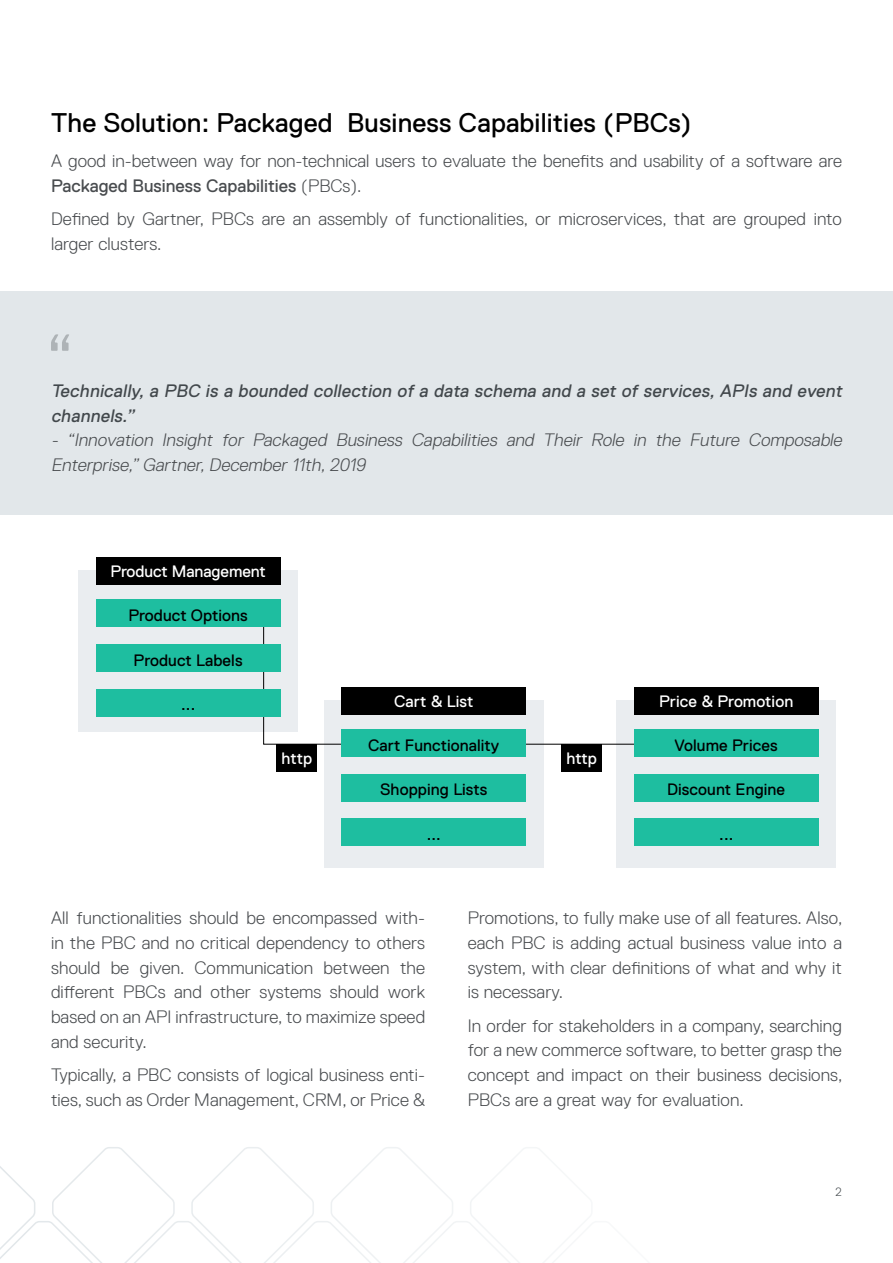
<style>
.page{position:relative;width:893px;height:1263px;background:#fff}
.page>*{position:absolute;margin:0;border:0;box-sizing:border-box;transform-origin:0 0}
.t1{font:27px "Replica Std";letter-spacing:.005em;color:#000}
.t2{font:300 18px/24.8px "Replica Std";letter-spacing:.005em;color:#494c4f}
.t3{font:italic 300 18px/24.8px "Replica Std";color:#494c4f}
.t4{font:italic 18px/24.8px "Replica Std";color:#42484c}
.t5{font:16.5px "Replica Std";letter-spacing:.005em;color:#000}
.t6{font:16.5px "Replica Std";letter-spacing:-.005em;color:#fff}
.t7{font:300 12px "Replica Std";color:#42484c}
.s1{font-weight:400}
</style>
<div class="page">
<div style="left:0;top:291px;width:893px;height:223px;background:#e2e7ea"></div>
<svg style="left:51px;top:334px;width:18px;height:17px"></svg>
<div style="left:276px;top:744px;width:41px;height:28px;background:#000"></div>
<div style="left:561px;top:744px;width:41px;height:28px;background:#000"></div>
<div style="left:324px;top:699px;width:219px;height:168px;background:#eaedf0"></div>
<div style="left:79px;top:570px;width:219px;height:161px;background:#eaedf0"></div>
<div style="left:617px;top:699px;width:219px;height:168px;background:#eaedf0"></div>
<div style="left:342px;top:687px;width:184px;height:27px;background:#000"></div>
<div style="left:96px;top:557px;width:184px;height:28px;background:#000"></div>
<div style="left:634px;top:687px;width:184px;height:27px;background:#000"></div>
<svg style="left:263px;top:614px;width:99px;height:131px"></svg>
<div style="left:96px;top:600px;width:184px;height:27px;background:#1ebea0"></div>
<div style="left:96px;top:644px;width:184px;height:28px;background:#1ebea0"></div>
<div style="left:96px;top:689px;width:184px;height:27px;background:#1ebea0"></div>
<hr style="left:514px;top:744px;width:125px;height:1px;background:#000">
<div style="left:634px;top:729px;width:184px;height:28px;background:#1ebea0"></div>
<div style="left:634px;top:774px;width:184px;height:27px;background:#1ebea0"></div>
<div style="left:634px;top:819px;width:184px;height:27px;background:#1ebea0"></div>
<div style="left:342px;top:729px;width:184px;height:28px;background:#1ebea0"></div>
<div style="left:342px;top:774px;width:184px;height:27px;background:#1ebea0"></div>
<div style="left:342px;top:819px;width:184px;height:27px;background:#1ebea0"></div>
<h1 class="t1" style="left:51px;top:107px;width:642px">The Solution: Packaged Business Capabilities (PBCs)</h1>
<p class="t2" style="left:51px;top:148px;width:792px">A good in-between way for non-technical users to evaluate the benefits and usability of a software are<br><span class="s1">Packaged Business Capabilities</span> (PBCs).</p>
<p class="t2" style="left:51px;top:206px;width:792px">Defined by Gartner, PBCs are an assembly of functionalities, or microservices, that are grouped into larger clusters.</p>
<p class="t4" style="left:51px;top:378px;width:796px">Technically, a PBC is a bounded collection of a data schema and a set of services, APIs and event channels.”</p>
<p class="t3" style="left:51px;top:428px;width:796px">- “Innovation Insight for Packaged Business Capabilities and Their Role in the Future Composable<br>Enterprise,”Gartner,December 11th,2019</p>
<p class="t6" style="left:110px;top:562px;width:157px">Product Management</p>
<p class="t5" style="left:128px;top:606px;width:121px">Product Options</p>
<p class="t5" style="left:134px;top:651px;width:110px">Product Labels</p>
<p class="t5" style="left:181px;top:695px;width:16px">...</p>
<p class="t6" style="left:394px;top:692px;width:81px">Cart &amp; List</p>
<p class="t5" style="left:368px;top:736px;width:133px">Cart Functionality</p>
<p class="t5" style="left:380px;top:780px;width:109px">Shopping Lists</p>
<p class="t5" style="left:427px;top:825px;width:16px">...</p>
<p class="t6" style="left:281px;top:749px;width:32px">http</p>
<p class="t6" style="left:566px;top:749px;width:32px">http</p>
<p class="t6" style="left:659px;top:692px;width:136px">Price &amp; Promotion</p>
<p class="t5" style="left:674px;top:736px;width:105px">Volume Prices</p>
<p class="t5" style="left:667px;top:780px;width:120px">Discount Engine</p>
<p class="t5" style="left:719px;top:825px;width:16px">...</p>
<p class="t2" style="left:51px;top:905px;width:376px;text-align:justify">All functionalities should be encompassed with&shy;in the PBC and no critical dependency to others should be given. Communication between the different PBCs and other systems should work based on an API infrastructure, to maximize speed and security.</p>
<p class="t2" style="left:51px;top:1062px;width:376px">Typically, a PBC consists of logical business enti&shy;ties, such as Order Management, CRM, or Price &amp;</p>
<p class="t2" style="left:468px;top:905px;width:376px;text-align:justify">Promotions, to fully make use of all features. Also, each PBC is adding actual business value into a system, with clear definitions of what and why it is necessary.</p>
<p class="t2" style="left:468px;top:1013px;width:376px;text-align:justify">In order for stakeholders in a company, searching for a new commerce software, to better grasp the concept and impact on their business decisions, PBCs are a great way for evaluation.</p>
<p class="t7" style="left:836px;top:1185px;width:8px">2</p>
</div>
